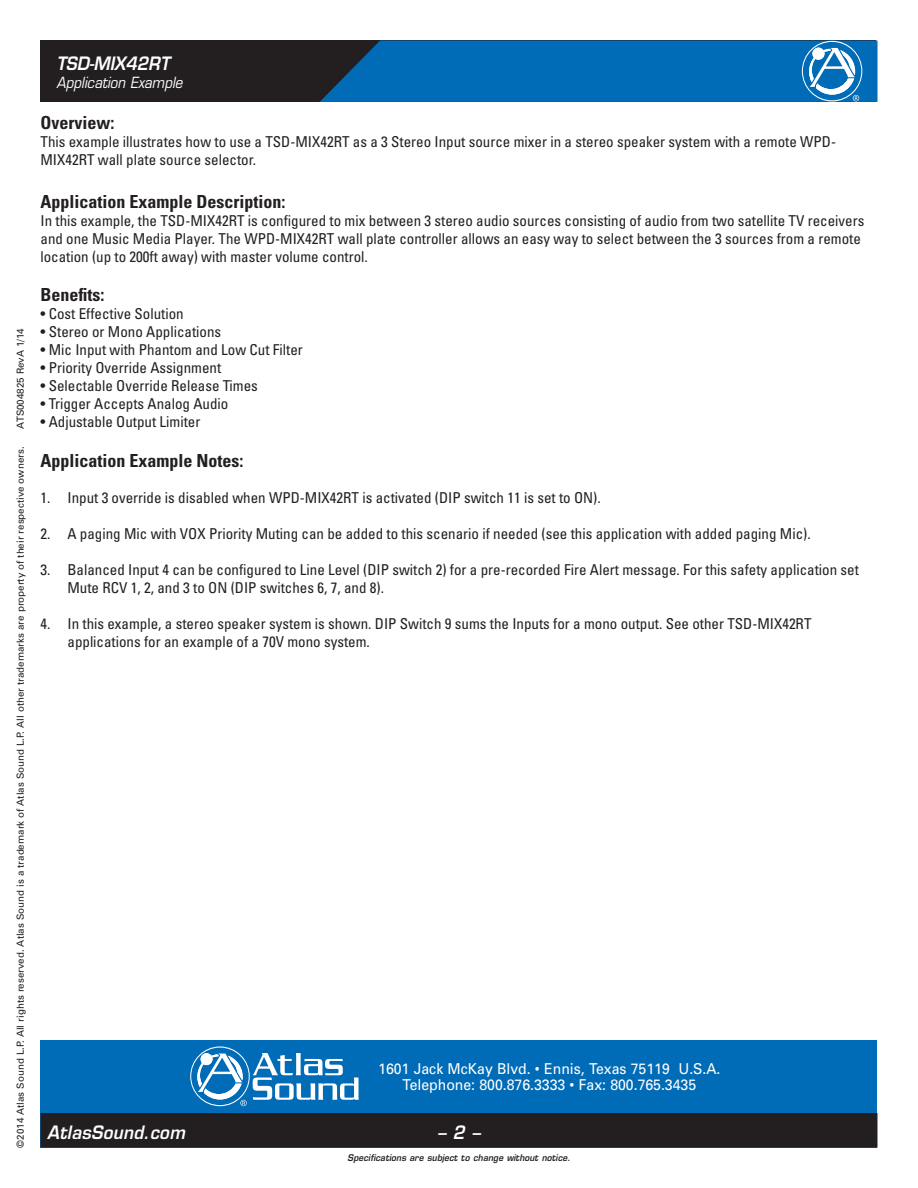
<style>
.page{position:relative;width:918px;height:1188px;background:#fff}
.page>*{position:absolute;margin:0;border:0;box-sizing:border-box;transform-origin:0 0}
.t1{font:700 condensed 18px "Univers";color:#231f20}
.t2{font:italic 600 18px "Eurostile LT Std";letter-spacing:.015em;color:#fff;scale:.94 1}
.t3{font:italic 600 18px "Eurostile LT Std";letter-spacing:.015em;color:#fff;scale:.9 1}
.t4{font:condensed 15px/18px "Univers";color:#231f20}
.t5{font:15px/16.5px "Univers";color:#fff;text-align:center;scale:.94 1}
.t6{font:italic 15px "Eurostile LT Std";color:#fff;scale:.9 1}
.t7{font:9.75px "Univers";color:#231f20}
.t8{font:italic 600 9px "Eurostile LT Std";letter-spacing:.015em;color:#231f20;scale:.94 1}
</style>
<div class="page">
<div style="left:40px;top:1040px;width:838px;height:108px;background:#006bb6"></div>
<div style="left:40px;top:1113px;width:838px;height:35px;background:#231f20"></div>
<svg style="left:190px;top:1046px;width:169px;height:60px"></svg>
<div style="left:40px;top:40px;width:836px;height:62px;background:#231f20"></div>
<svg style="left:320px;top:40px;width:558px;height:62px;background:#0a6aae"></svg>
<p class="t7" style="left:15px;top:429px;width:102px;rotate:-90deg">ATS004825 RevA 1/14</p>
<p class="t7" style="left:15px;top:1148px;width:702px;rotate:-90deg">©2014 Atlas Sound L.P. All rights reserved. Atlas Sound is a trademark of Atlas Sound L.P. All other trademarks are property of their respective owners.</p>
<p class="t3" style="left:56px;top:52px;width:127px">TSD-MIX42RT</p>
<p class="t6" style="left:56px;top:74px;width:142px">Application Example</p>
<p class="t1" style="left:40px;top:111px;width:75px">Overview:</p>
<p class="t4" style="left:40px;top:132px;width:797px">This example illustrates how to use a TSD-MIX42RT as a 3 Stereo Input source mixer in a stereo speaker system with a remote WPD-<br>MIX42RT wall plate source selector.</p>
<p class="t1" style="left:40px;top:190px;width:246px">Application Example Description:</p>
<p class="t4" style="left:40px;top:211px;width:825px">In this example, the TSD-MIX42RT is configured to mix between 3 stereo audio sources consisting of audio from two satellite TV receivers and one Music Media Player. The WPD-MIX42RT wall plate controller allows an easy way to select between the 3 sources from a remote location (up to 200ft away) with master volume control.</p>
<p class="t1" style="left:40px;top:284px;width:65px">Benefits:</p>
<p class="t4" style="left:40px;top:305px;width:145px">• Cost Effective Solution</p>
<p class="t4" style="left:40px;top:323px;width:182px">• Stereo or Mono Applications</p>
<p class="t4" style="left:40px;top:341px;width:264px">• Mic Input with Phantom and Low Cut Filter</p>
<p class="t4" style="left:40px;top:359px;width:182px">• Priority Override Assignment</p>
<p class="t4" style="left:40px;top:377px;width:219px">• Selectable Override Release Times</p>
<p class="t4" style="left:40px;top:395px;width:189px">• Trigger Accepts Analog Audio</p>
<p class="t4" style="left:40px;top:413px;width:161px">• Adjustable Output Limiter</p>
<p class="t1" style="left:40px;top:450px;width:205px">Application Example Notes:</p>
<p class="t4" style="left:40px;top:488px;width:562px">1. Input 3 override is disabled when WPD-MIX42RT is activated (DIP switch 11 is set to ON).</p>
<p class="t4" style="left:40px;top:524px;width:772px">2. A paging Mic with VOX Priority Muting can be added to this scenario if needed (see this application with added paging Mic).</p>
<p class="t4" style="left:68px;top:560px;width:793px;text-indent:-27px">3. Balanced Input 4 can be configured to Line Level (DIP switch 2) for a pre-recorded Fire Alert message. For this safety application set<br>Mute RCV 1, 2, and 3 to ON (DIP switches 6, 7, and 8).</p>
<p class="t4" style="left:68px;top:614px;width:745px;text-indent:-27px">4. In this example, a stereo speaker system is shown. DIP Switch 9 sums the Inputs for a mono output. See other TSD-MIX42RT applications for an example of a 70V mono system.</p>
<p class="t5" style="left:378px;top:1060px;width:366px">1601 Jack McKay Blvd. • Ennis, Texas 75119 U.S.A.<br>Telephone: 800.876.3333 • Fax: 800.765.3435</p>
<p class="t2" style="left:47px;top:1121px;width:148px">AtlasSound.com</p>
<p class="t2" style="left:437px;top:1121px;width:47px">– 2 –</p>
<p class="t8" style="left:348px;top:1152px;width:239px">Specifications are subject to change without notice.</p>
</div>
